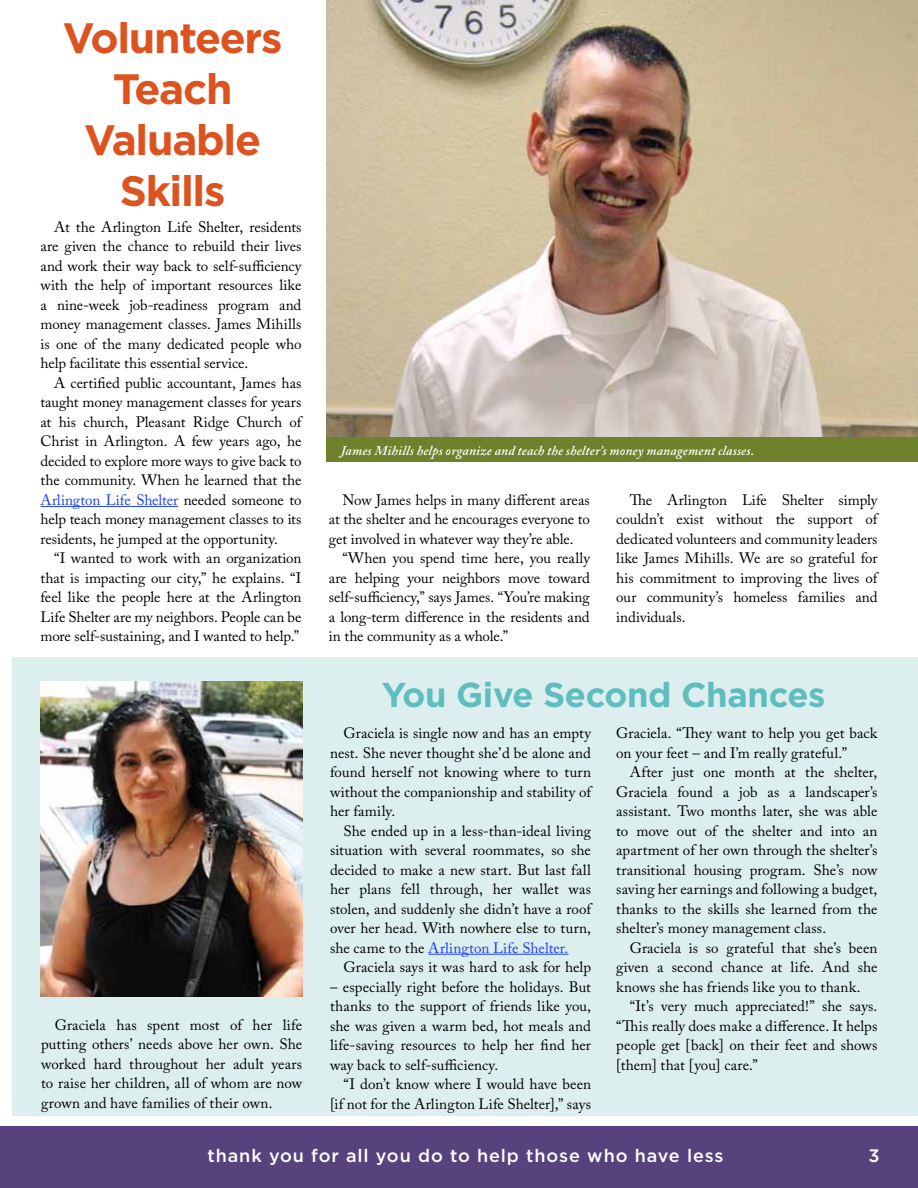
<style>
.page{position:relative;width:918px;height:1188px;background:#fff}
.page>*{position:absolute;margin:0;border:0;box-sizing:border-box;transform-origin:0 0}
.t1{font:700 42.45px/51px "Gotham HTF";letter-spacing:-.03em;color:#dd531f;text-align:center}
.t2{font:700 34.5px "Gotham HTF";letter-spacing:-.01em;color:#5fbdbe}
.t3{font:500 18px "Gotham HTF";letter-spacing:.05em;color:#fff}
.t4{font:15px/19.5px "Adobe Caslon Pro";color:#000;text-align:justify}
.t5{font:italic 600 13.5px "Adobe Caslon Pro";letter-spacing:.01em;color:#fff}
.s1{color:#1e3ff4}
</style>
<div class="page">
<div style="left:13px;top:657px;width:905px;height:459px;background:#dceeed"></div>
<hr style="left:40px;top:506px;width:138px;height:1px;background:#1e3ff4">
<hr style="left:428px;top:954px;width:140px;height:1px;background:#1e3ff4">
<div style="left:0;top:1127px;width:918px;height:61px;background:#57427d"></div>
<img style="left:40px;top:682px;width:262px;height:314px">
<img style="left:327px;top:0;width:591px;height:437px">
<div style="left:327px;top:437px;width:591px;height:25px;background:#6d822a"></div>
<h1 class="t1" style="left:63px;top:11px;width:221px">Volunteers<br>Teach<br>Valuable<br>Skills</h1>
<p class="t4" style="left:40px;top:217px;width:262px;text-indent:14px">At the Arlington Life Shelter, residents are given the chance to rebuild their lives and work their way back to self-sufficiency with the help of important resources like a nine-week job-readiness program and money management classes. James Mihills is one of the many dedicated people who help facilitate this essential service.</p>
<p class="t4" style="left:40px;top:373px;width:263px;text-indent:14px">A certified public accountant, James has taught money management classes for years at his church, Pleasant Ridge Church of Christ in Arlington. A few years ago, he decided to explore more ways to give back to the community. When he learned that the <span class="s1">Arlington Life Shelter</span> needed someone to help teach money management classes to its residents, he jumped at the opportunity.</p>
<p class="t4" style="left:41px;top:549px;width:262px;text-indent:14px">“I wanted to work with an organization that is impacting our city,” he explains. “I feel like the people here at the Arlington Life Shelter are my neighbors. People can be more self-sustaining, and I wanted to help.”</p>
<p class="t5" style="left:340px;top:442px;width:415px">James Mihills helps organize and teach the shelter’s money management classes.</p>
<p class="t4" style="left:329px;top:490px;width:262px;text-indent:14px">Now James helps in many different areas at the shelter and he encourages everyone to get involved in whatever way they’re able.</p>
<p class="t4" style="left:329px;top:549px;width:263px;text-indent:14px">“When you spend time here, you really are helping your neighbors move toward self-sufficiency,” says James. “You’re making a long-term difference in the residents and in the community as a whole.”</p>
<p class="t4" style="left:616px;top:490px;width:263px;text-indent:14px">The Arlington Life Shelter simply couldn’t exist without the support of dedicated volunteers and community leaders like James Mihills. We are so grateful for his commitment to improving the lives of our community’s homeless families and individuals.</p>
<h2 class="t2" style="left:382px;top:675px;width:445px">You Give Second Chances</h2>
<p class="t4" style="left:616px;top:723px;width:263px">Graciela. “They want to help you get back on your feet – and I’m really grateful.”</p>
<p class="t4" style="left:616px;top:762px;width:263px;text-indent:14px">After just one month at the shelter, Graciela found a job as a landscaper’s assistant. Two months later, she was able to move out of the shelter and into an apartment of her own through the shelter’s transitional housing program. She’s now saving her earnings and following a budget, thanks to the skills she learned from the shelter’s money management class.</p>
<p class="t4" style="left:616px;top:938px;width:263px;text-indent:14px">Graciela is so grateful that she’s been given a second chance at life. And she knows she has friends like you to thank.</p>
<p class="t4" style="left:616px;top:996px;width:263px;text-indent:14px">“It’s very much appreciated!” she says. “This really does make a difference. It helps people get [back] on their feet and shows [them] that [you] care.”</p>
<p class="t4" style="left:330px;top:723px;width:263px;text-indent:14px">Graciela is single now and has an empty nest. She never thought she’d be alone and found herself not knowing where to turn without the companionship and stability of her family.</p>
<p class="t4" style="left:330px;top:821px;width:263px;text-indent:14px">She ended up in a less-than-ideal living situation with several roommates, so she decided to make a new start. But last fall her plans fell through, her wallet was stolen, and suddenly she didn’t have a roof over her head. With nowhere else to turn, she came to the <span class="s1">Arlington Life Shelter.</span></p>
<p class="t4" style="left:344px;top:957px;width:249px">Graciela says it was hard to ask for help</p>
<p class="t4" style="left:330px;top:977px;width:263px">– especially right before the holidays. But thanks to the support of friends like you, she was given a warm bed, hot meals and life-saving resources to help her find her way back to self-sufficiency.</p>
<p class="t4" style="left:330px;top:1074px;width:263px;text-align:right">“I don’t know where I would have been [if not for the Arlington Life Shelter],” says</p>
<p class="t3" style="left:207px;top:1146px;width:518px">thank you for all you do to help those who have less</p>
<p class="t3" style="left:869px;top:1146px;width:13px">3</p>
<p class="t4" style="left:41px;top:1015px;width:263px;text-indent:14px">Graciela has spent most of her life putting others’ needs above her own. She worked hard throughout her adult years to raise her children, all of whom are now grown and have families of their own.</p>
</div>
